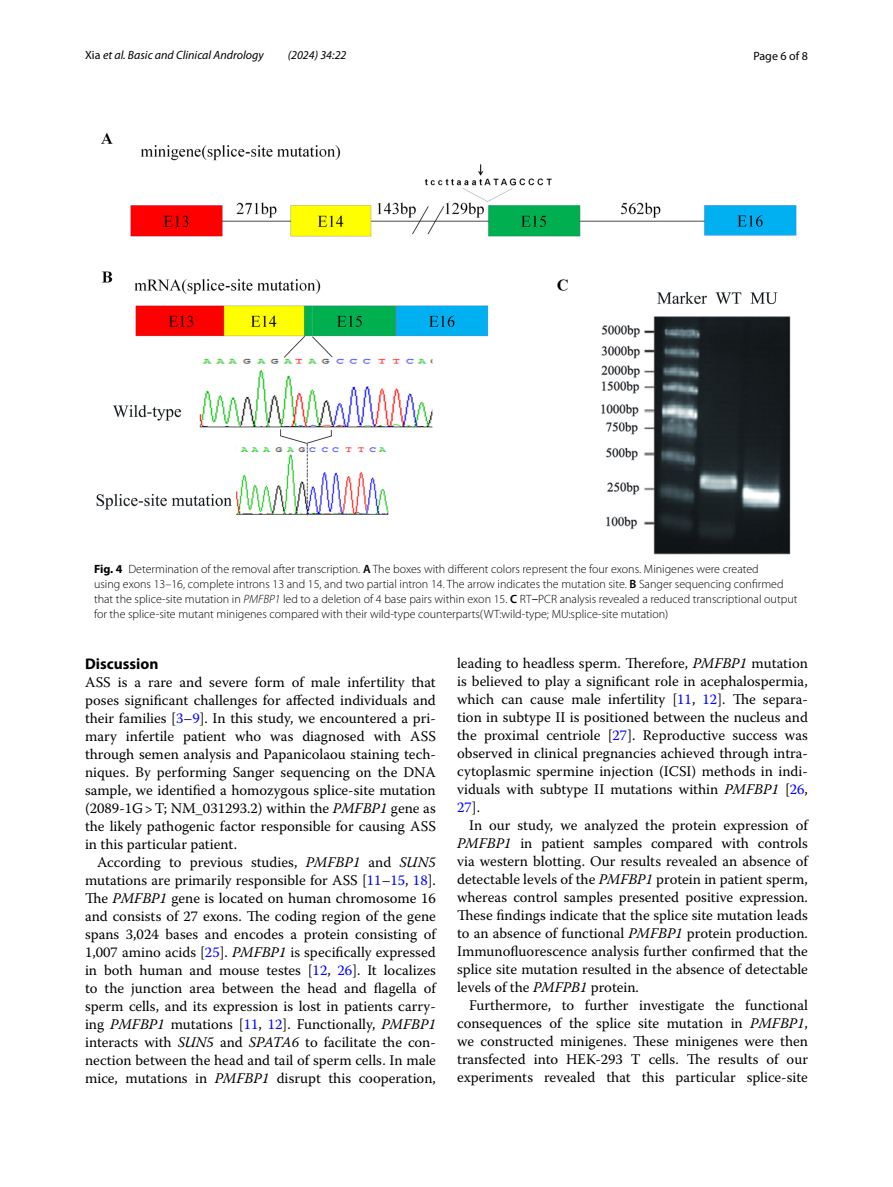
<style>
.page{position:relative;width:893px;height:1187px;background:#fff}
.page>*{position:absolute;margin:0;border:0;box-sizing:border-box;transform-origin:0 0}
.t1{font:700 15.45px "Myriad Pro";color:#000}
.t2{font:14.7px/18px "Warnock Pro";color:#000;text-align:justify}
.t3{font:300 12px/15px "Myriad Pro";color:#000}
.t4{font:italic 12px "Myriad Pro";color:#000}
.t5{font:12px "Myriad Pro";color:#000}
.s1{font-style:normal}
.s2{font-weight:700}
.s3{font-weight:600}
.s4{font-style:italic}
.s5{font-family:"Segoe UI";font-weight:400}
.s6{color:#00f}
</style>
<div class="page">
<img style="left:96px;top:133px;width:701px;height:422px">
<p class="t4" style="left:85px;top:48px;width:180px"><span class="s1">Xia</span> et al. Basic and Clinical Andrology</p>
<p class="t4" style="left:288px;top:48px;width:60px">(2024) 34:22</p>
<p class="t5" style="left:753px;top:48px;width:56px">Page 6 of 8</p>
<p class="t3" style="left:94px;top:562px;width:705px"><span class="s2">Fig. 4</span> Determination of the removal after transcription. <span class="s3">A</span> The boxes with different colors represent the four exons. Minigenes were created<br>using exons 13–16, complete introns 13 and 15, and two partial intron 14. The arrow indicates the mutation site. <span class="s3">B</span> Sanger sequencing confirmed that the splice-site mutation in <span class="s4">PMFBP1</span> led to a deletion of 4 base pairs within exon 15. <span class="s3">C</span> RT<span class="s5">‒</span>PCR analysis revealed a reduced transcriptional output for the splice-site mutant minigenes compared with their wild-type counterparts(WT:wild-type; MU:splice-site mutation)</p>
<p class="t1" style="left:85px;top:653px;width:75px">Discussion</p>
<p class="t2" style="left:85px;top:672px;width:352px">ASS is a rare and severe form of male infertility that poses significant challenges for affected individuals and their families [<span class="s6">3</span>–<span class="s6">9</span>]. In this study, we encountered a pri&shy;mary infertile patient who was diagnosed with ASS through semen analysis and Papanicolaou staining tech&shy;niques. By performing Sanger sequencing on the DNA sample, we identified a homozygous splice-site mutation (2089-1G&gt;T; NM_031293.2) within the <span class="s4">PMFBP1</span> gene as the likely pathogenic factor responsible for causing ASS in this particular patient.</p>
<p class="t2" style="left:85px;top:852px;width:352px;text-indent:12px">According to previous studies, <span class="s4">PMFBP1</span> and <span class="s4">SUN5 </span>mutations are primarily responsible for ASS [<span class="s6">11</span>–<span class="s6">15</span>, <span class="s6">18</span>].<br>The <span class="s4">PMFBP1</span> gene is located on human chromosome 16 and consists of 27 exons. The coding region of the gene spans 3,024 bases and encodes a protein consisting of 1,007 amino acids [<span class="s6">25</span>]. <span class="s4">PMFBP1</span> is specifically expressed in both human and mouse testes [<span class="s6">12</span>, <span class="s6">26</span>]. It localizes to the junction area between the head and flagella of sperm cells, and its expression is lost in patients carry&shy;ing <span class="s4">PMFBP1</span> mutations [<span class="s6">11</span>, <span class="s6">12</span>]. Functionally, <span class="s4">PMFBP1 </span>interacts with <span class="s4">SUN5</span> and <span class="s4">SPATA6</span> to facilitate the con&shy;nection between the head and tail of sperm cells. In male mice, mutations in <span class="s4">PMFBP1</span> disrupt this cooperation,</p>
<p class="t2" style="left:457px;top:653px;width:352px">leading to headless sperm. Therefore, <span class="s4">PMFBP1</span> mutation is believed to play a significant role in acephalospermia, which can cause male infertility [<span class="s6">11</span>, <span class="s6">12</span>]. The separa&shy;tion in subtype II is positioned between the nucleus and the proximal centriole [<span class="s6">27</span>]. Reproductive success was observed in clinical pregnancies achieved through intra&shy;cytoplasmic spermine injection (ICSI) methods in indi&shy;viduals with subtype II mutations within <span class="s4">PMFBP1</span> [<span class="s6">26</span>, <span class="s6">27</span>].</p>
<p class="t2" style="left:457px;top:815px;width:352px;text-indent:12px">In our study, we analyzed the protein expression of <span class="s4">PMFBP1</span> in patient samples compared with controls via western blotting. Our results revealed an absence of detectable levels of the <span class="s4">PMFBP1</span> protein in patient sperm, whereas control samples presented positive expression.<br>These findings indicate that the splice site mutation leads to an absence of functional <span class="s4">PMFBP1</span> protein production.<br>Immunofluorescence analysis further confirmed that the splice site mutation resulted in the absence of detectable levels of the <span class="s4">PMFPB1</span> protein.</p>
<p class="t2" style="left:457px;top:995px;width:352px;text-indent:12px">Furthermore, to further investigate the functional consequences of the splice site mutation in <span class="s4">PMFBP1</span>, we constructed minigenes. These minigenes were then transfected into HEK-293 T cells. The results of our experiments revealed that this particular splice-site</p>
</div>
